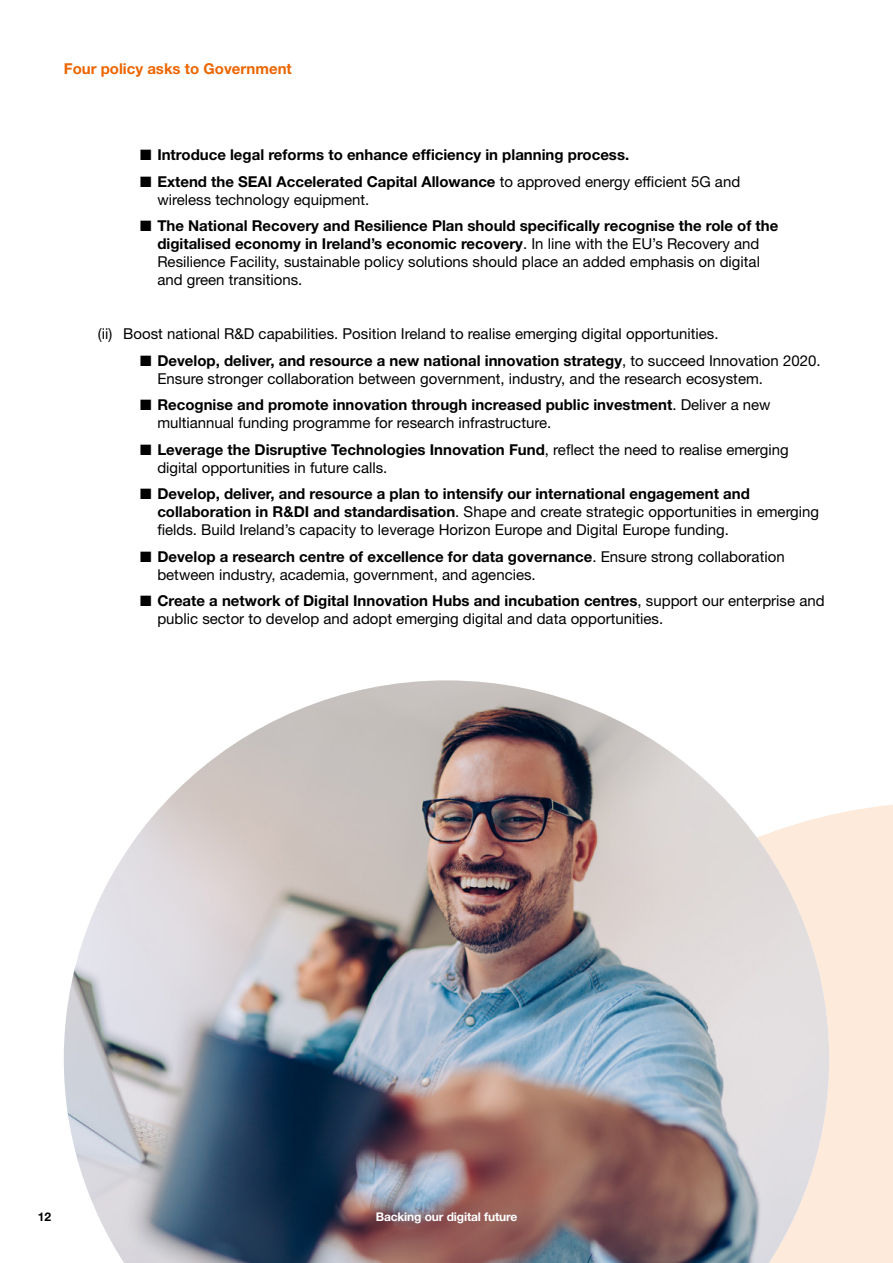
<style>
.page{position:relative;width:893px;height:1263px;background:#fff}
.page>*{position:absolute;margin:0;border:0;box-sizing:border-box;transform-origin:0 0}
.t1{font:15px/18px "Helvetica Neue LT Std";color:#000}
.t2{font:700 15px "Helvetica Neue LT Std";color:#000}
.t3{font:700 15px "Helvetica Neue LT Std";color:#ec6500}
.t4{font:700 12px "Helvetica Neue LT Std";letter-spacing:-.01em;color:#fff}
.t5{font:700 12px "Helvetica Neue LT Std";color:#000}
.s1{font-weight:700}
</style>
<div class="page">
<div style="left:829px;top:805px;width:64px;height:458px;background:#fdeadb"></div>
<img style="left:64px;top:680px;width:765px;height:583px">
<p class="t3" style="left:64px;top:60px;width:230px">Four policy asks to Government</p>
<p class="t2" style="left:140px;top:146px;width:490px">■ Introduce legal reforms to enhance efficiency in planning process.</p>
<p class="t1" style="left:157px;top:172px;width:584px;text-indent:-17px">■ <span class="s1">Extend the SEAI Accelerated Capital Allowance</span> to approved energy efficient 5G and wireless technology equipment.</p>
<p class="t1" style="left:157px;top:217px;width:622px;text-indent:-17px">■ <span class="s1">The National Recovery and Resilience Plan should specifically recognise the role of the digitalised economy in Ireland’s economic recovery</span>. In line with the EU’s Recovery and Resilience Facility, sustainable policy solutions should place an added emphasis on digital and green transitions.</p>
<p class="t1" style="left:98px;top:325px;width:622px">(ii) Boost national R&amp;D capabilities. Position Ireland to realise emerging digital opportunities.</p>
<p class="t1" style="left:157px;top:351px;width:665px;text-indent:-17px">■ <span class="s1">Develop, deliver, and resource a new national innovation strategy</span>, to succeed Innovation 2020.<br>Ensure stronger collaboration between government, industry, and the research ecosystem.</p>
<p class="t1" style="left:157px;top:396px;width:615px;text-indent:-17px">■ <span class="s1">Recognise and promote innovation through increased public investment</span>. Deliver a new multiannual funding programme for research infrastructure.</p>
<p class="t1" style="left:157px;top:440px;width:633px;text-indent:-17px">■ <span class="s1">Leverage the Disruptive Technologies Innovation Fund</span>, reflect the need to realise emerging digital opportunities in future calls.</p>
<p class="t1" style="left:157px;top:485px;width:663px;text-indent:-17px">■ <span class="s1">Develop, deliver, and resource a plan to intensify our international engagement and collaboration in R&amp;DI and standardisation</span>. Shape and create strategic opportunities in emerging fields. Build Ireland’s capacity to leverage Horizon Europe and Digital Europe funding.</p>
<p class="t1" style="left:157px;top:547px;width:629px;text-indent:-17px">■ <span class="s1">Develop a research centre of excellence for data governance</span>. Ensure strong collaboration between industry, academia, government, and agencies.</p>
<p class="t1" style="left:157px;top:592px;width:669px;text-indent:-17px">■ <span class="s1">Create a network of Digital Innovation Hubs and incubation centres</span>, support our enterprise and public sector to develop and adopt emerging digital and data opportunities.</p>
<p class="t5" style="left:38px;top:1209px;width:15px">12</p>
<p class="t4" style="left:376px;top:1209px;width:143px">Backing our digital future</p>
</div>
